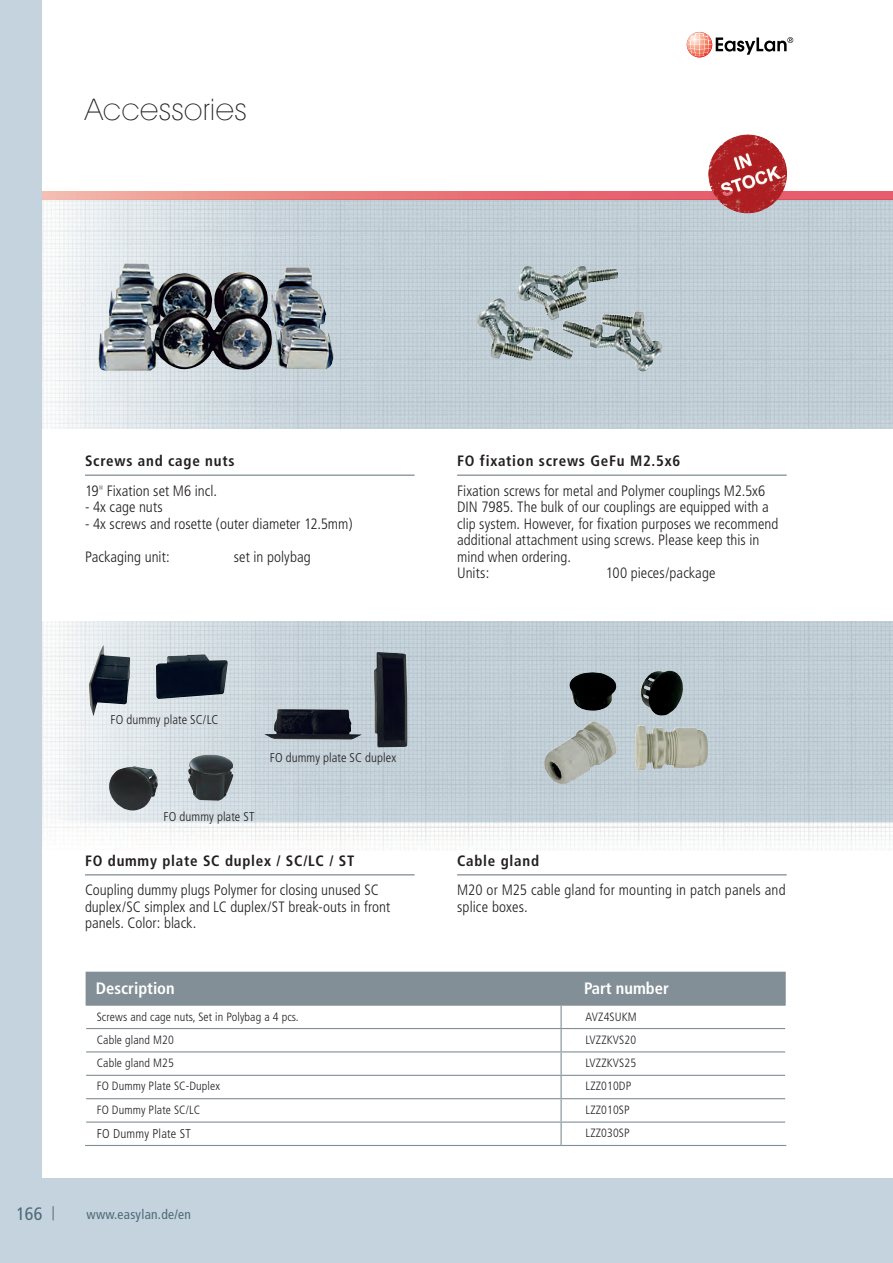
<style>
.page{position:relative;width:893px;height:1263px;background:#c4d3dd}
.page>*{position:absolute;margin:0;border:0;box-sizing:border-box;transform-origin:0 0}
.t1{font:200 30px "Avant Garde IT Cby BT";letter-spacing:.025em;color:#231f20}
.t2{font:condensed 18px "Frutiger";color:#4d6a78}
.t3{font:700 condensed 16.5px "Frutiger";color:#fff}
.t4{font:300 condensed 15px/16.5px "Frutiger";letter-spacing:.005em;color:#231f20}
.t5{font:700 condensed 15px "Frutiger";letter-spacing:.05em;color:#231f20}
.t6{font:condensed 13.5px "Frutiger";letter-spacing:.02em;color:#4d6a78}
.t7{font:300 condensed 12.75px "Frutiger";letter-spacing:.005em;color:#231f20}
.t8{font:300 condensed 12px "Frutiger";letter-spacing:.01em;color:#231f20}
.s1{font-weight:700}
.s2{font-family:"Avant Garde IT Cby BT";font-weight:200;font-stretch:normal}
</style>
<div class="page">
<div style="left:43px;top:0;width:850px;height:1178px;background:#fff"></div>
<svg style="left:53px;top:1206px;width:1px;height:14px"></svg>
<svg style="left:687px;top:32px;width:25px;height:25px"></svg>
<svg style="left:688px;top:33px;width:105px;height:24px"></svg>
<img style="left:43px;top:200px;width:850px;height:229px">
<svg style="left:43px;top:191px;width:850px;height:9px;background:#e97a7d"></svg>
<img style="left:99px;top:263px;width:235px;height:108px">
<img style="left:43px;top:622px;width:850px;height:228px">
<img style="left:544px;top:671px;width:164px;height:113px">
<img style="left:477px;top:266px;width:141px;height:94px">
<img style="left:264px;top:652px;width:143px;height:95px">
<img style="left:89px;top:645px;width:139px;height:70px">
<img style="left:109px;top:754px;width:124px;height:56px">
<hr style="left:85px;top:475px;width:330px;height:1px;background:#5c6f78">
<hr style="left:457px;top:475px;width:330px;height:1px;background:#5c6f78">
<hr style="left:85px;top:874px;width:330px;height:1px;background:#5c6f78">
<hr style="left:457px;top:874px;width:330px;height:1px;background:#5c6f78">
<svg style="left:85px;top:972px;width:701px;height:173px"></svg>
<hr style="left:85px;top:1145px;width:476px;height:1px;background:#828f96">
<hr style="left:561px;top:1145px;width:225px;height:1px;background:#828f96">
<img style="left:708px;top:134px;width:79px;height:79px;border-radius:40px">
<h1 class="t1" style="left:85px;top:91px;width:163px">Accessories</h1>
<p class="t4" style="left:85px;top:447px;width:151px;line-height:29.2px"><span class="s1">Screws and cage nuts<br></span>19<span class="s2">"</span> Fixation set M6 incl.</p>
<p class="t4" style="left:85px;top:499px;width:79px">- 4x cage nuts</p>
<p class="t4" style="left:85px;top:515px;width:269px">- 4x screws and rosette (outer diameter 12.5mm)</p>
<p class="t4" style="left:85px;top:548px;width:86px">Packaging unit:</p>
<p class="t4" style="left:234px;top:548px;width:78px">set in polybag</p>
<p class="t5" style="left:457px;top:452px;width:225px">FO fixation screws GeFu M2.5x6</p>
<p class="t4" style="left:457px;top:482px;width:323px">Fixation screws for metal and Polymer couplings M2.5x6<br>DIN 7985. The bulk of our couplings are equipped with a clip system. However, for fixation purposes we recommend additional attachment using screws. Please keep this in mind when ordering.<br>Units:</p>
<p class="t4" style="left:606px;top:565px;width:111px">100 pieces/package</p>
<p class="t2" style="left:17px;top:1203px;width:27px">166</p>
<p class="t7" style="left:110px;top:712px;width:110px">FO dummy plate SC/LC</p>
<p class="t7" style="left:270px;top:750px;width:128px">FO dummy plate SC duplex</p>
<p class="t7" style="left:164px;top:809px;width:92px">FO dummy plate ST</p>
<p class="t5" style="left:85px;top:852px;width:271px">FO dummy plate SC duplex / SC/LC / ST</p>
<p class="t4" style="left:85px;top:882px;width:307px">Coupling dummy plugs Polymer for closing unused SC duplex/SC simplex and LC duplex/ST break-outs in front panels. Color: black.</p>
<p class="t5" style="left:457px;top:852px;width:83px">Cable gland</p>
<p class="t4" style="left:457px;top:882px;width:330px">M20 or M25 cable gland for mounting in patch panels and splice boxes.</p>
<p class="t3" style="left:96px;top:978px;width:80px">Description</p>
<p class="t3" style="left:584px;top:978px;width:86px">Part number</p>
<p class="t8" style="left:97px;top:1009px;width:204px">Screws and cage nuts, Set in Polybag a 4 pcs.</p>
<p class="t8" style="left:586px;top:1009px;width:53px">AVZ4SUKM</p>
<p class="t8" style="left:97px;top:1033px;width:79px">Cable gland M20</p>
<p class="t8" style="left:586px;top:1033px;width:52px">LVZZKVS20</p>
<p class="t8" style="left:97px;top:1056px;width:79px">Cable gland M25</p>
<p class="t8" style="left:586px;top:1056px;width:52px">LVZZKVS25</p>
<p class="t8" style="left:97px;top:1079px;width:125px">FO Dummy Plate SC-Duplex</p>
<p class="t8" style="left:586px;top:1079px;width:47px">LZZ010DP</p>
<p class="t8" style="left:97px;top:1103px;width:105px">FO Dummy Plate SC/LC</p>
<p class="t8" style="left:586px;top:1103px;width:46px">LZZ010SP</p>
<p class="t7" style="left:97px;top:1126px;width:96px">FO Dummy Plate ST</p>
<p class="t8" style="left:586px;top:1126px;width:46px">LZZ030SP</p>
<p class="t6" style="left:87px;top:1207px;width:106px">www.easylan.de/en</p>
</div>
